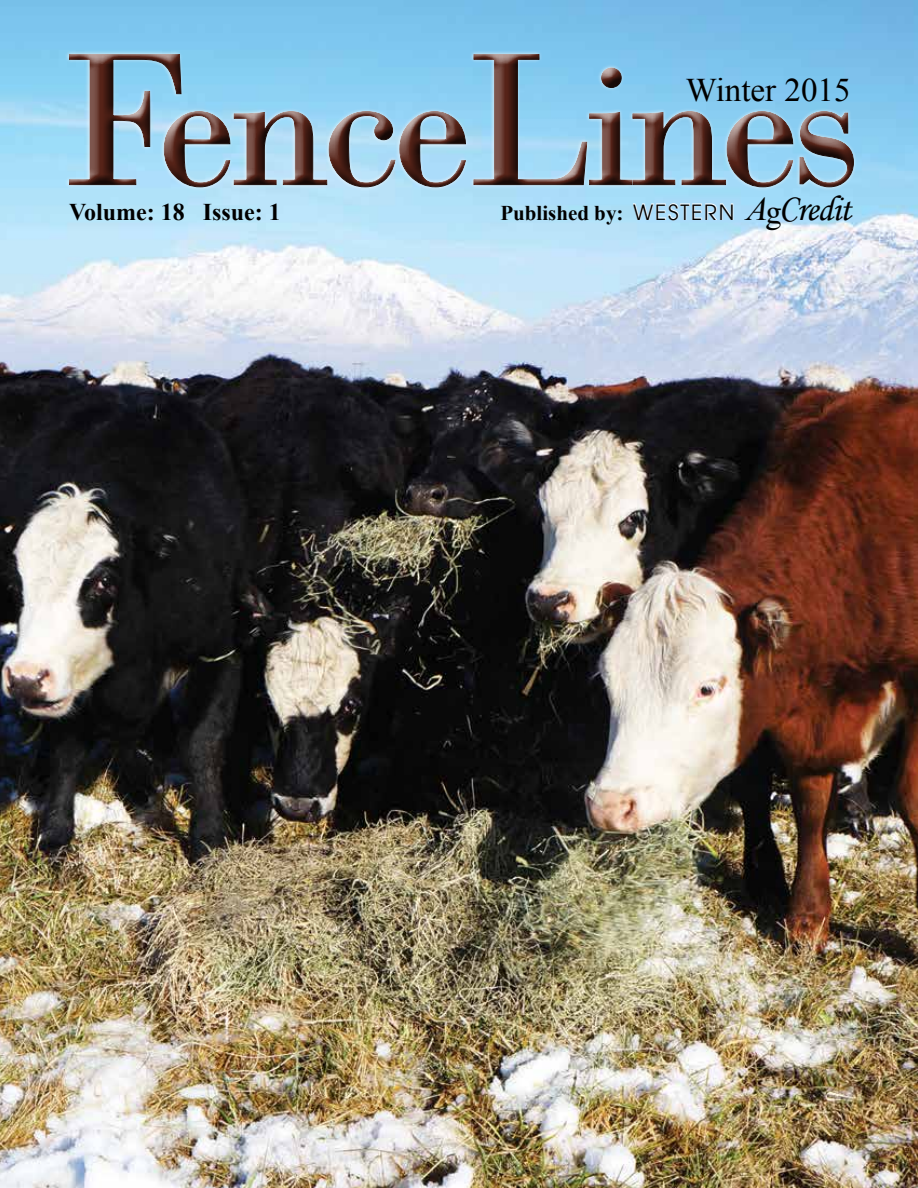
<style>
.page{position:relative;width:918px;height:1188px;background:#fff}
.page>*{position:absolute;margin:0;border:0;box-sizing:border-box;transform-origin:0 0}
.t1{font:184.65px "Bodoni";letter-spacing:-.04em;color:#562318}
.t2{font:33px "Times New Roman";color:#000}
.t3{font:700 24px "Times New Roman";color:#000}
.t4{font:700 21px "Times New Roman";color:#000}
.s1{font-size:198.9px}
.s2{font-family:"Avant Garde";font-weight:400}
.s3{font-weight:400;font-style:italic;font-size:33px}
.s4{font-family:"Times";font-weight:400;font-size:33px}
.s5{font-family:"Monotype Corsiva";font-weight:400;font-size:36px}
</style>
<div class="page">
<img style="left:0;top:0;width:918px;height:1188px">
<svg style="left:633px;top:203px;width:101px;height:18px;background:#c5e7fb"></svg>
<div style="left:58px;top:43px;width:801px;height:149px;background:#7ec7f0"></div>
<div style="left:60px;top:47px;width:805px;height:151px;background:#000;opacity:.75"></div>
<h1 class="t1" style="left:58px;top:15px;width:804px"><span class="s1">F</span>ence<span class="s1">L</span>ines</h1>
<h2 class="t2" style="left:686px;top:68px;width:166px">Winter 2015</h2>
<p class="t3" style="left:69px;top:195px;width:213px">Volume: 18 Issue: 1</p>
<p class="t4" style="left:500px;top:198px;width:352px">Published by: <span class="s2">WESTERN</span> <span class="s3">A</span><span class="s4">g</span><span class="s5">Credit</span></p>
</div>
